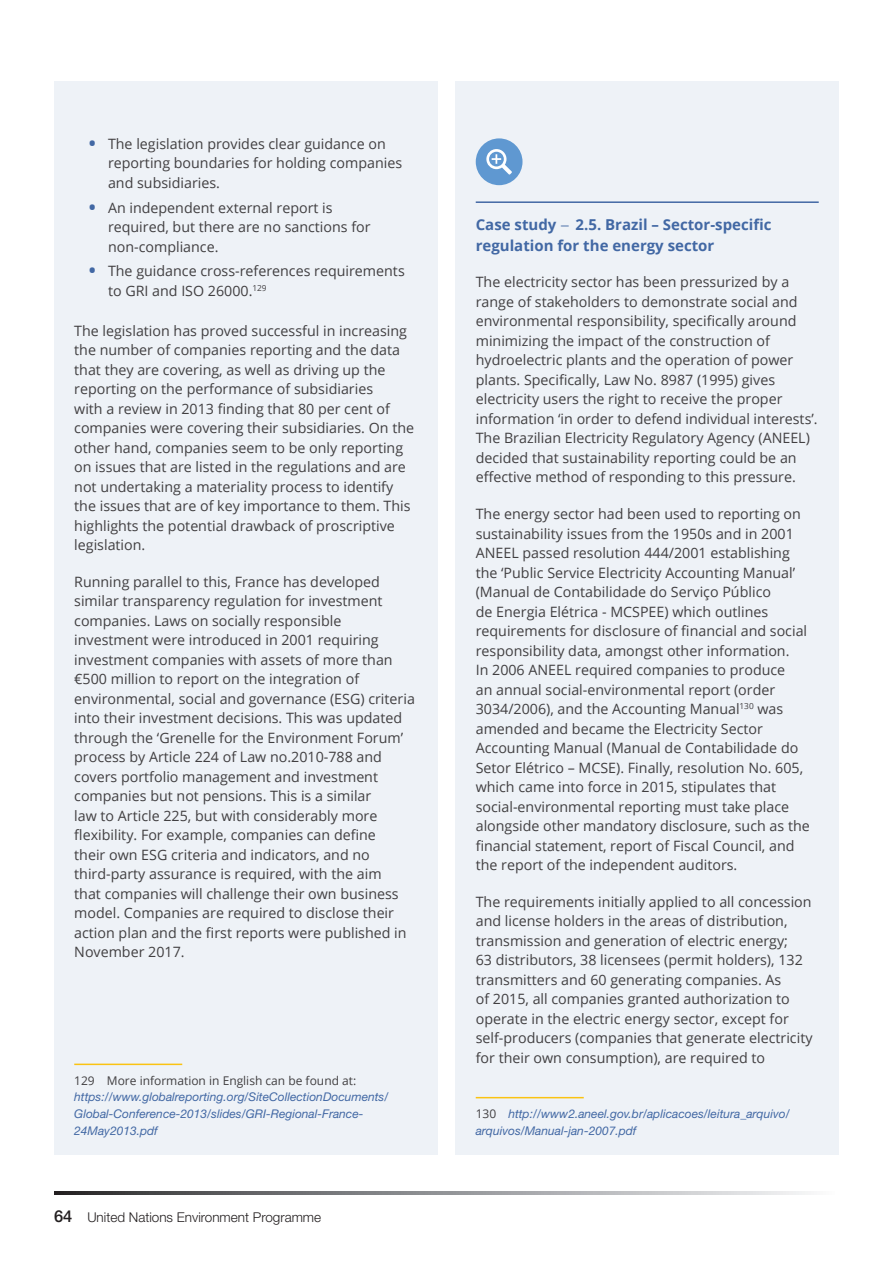
<style>
.page{position:relative;width:893px;height:1263px;background:#fff}
.page>*{position:absolute;margin:0;border:0;box-sizing:border-box;transform-origin:0 0}
.Case_Study_Title{font:700 15px/21px "Open Sans";color:#4268a4}
.Body_text{font:14.25px/19.5px "Open Sans";color:#413f41}
.t1{font:300 13.5px "Helvetica Neue LT Std";color:#231f20}
.Footnote{font:italic 12px/16.6px "Helvetica Neue LT Std";color:#4268a4}
.s1{font-size:24px;color:#4268a4}
.s2{font-family:"Open Sans";font-style:normal;color:#413f41}
.s3{font-weight:500;font-size:16.5px}
.s4{font-family:"Myriad Pro";font-weight:400}
</style>
<div class="page">
<svg style="left:55px;top:1192px;width:753px;height:2px;background:#8e8f92"></svg>
<div style="left:54px;top:81px;width:383px;height:1074px;background:#eef2f7"></div>
<hr style="left:74px;top:1063px;width:108px;height:2px;background:#fac312">
<div style="left:455px;top:81px;width:384px;height:1074px;background:#eef2f7"></div>
<hr style="left:476px;top:201px;width:343px;height:2px;background:#4268a4">
<div style="left:476px;top:138px;width:46px;height:47px;background:#5f98d1;border-radius:50%"></div>
<svg style="left:486px;top:149px;width:26px;height:26px"></svg>
<hr style="left:476px;top:1097px;width:108px;height:1px;background:#fac312">
<p class="Body_text" style="left:108px;top:133px;width:296px;text-indent:-20px"><span class="s1">•</span> The legislation provides clear guidance on reporting boundaries for holding companies and subsidiaries.</p>
<p class="Body_text" style="left:108px;top:197px;width:264px;text-indent:-20px"><span class="s1">•</span> An independent external report is required, but there are no sanctions for non-compliance.</p>
<p class="Body_text" style="left:108px;top:261px;width:298px;text-indent:-20px"><span class="s1">•</span> The guidance cross-references requirements to GRI and ISO 26000.<sup>129</sup></p>
<p class="Body_text" style="left:74px;top:320px;width:341px">The legislation has proved successful in increasing the number of companies reporting and the data that they are covering, as well as driving up the reporting on the performance of subsidiaries<br>with a review in 2013 finding that 80 per cent of companies were covering their subsidiaries. On the other hand, companies seem to be only reporting on issues that are listed in the regulations and are not undertaking a materiality process to identify the issues that are of key importance to them. This highlights the potential drawback of proscriptive legislation.</p>
<p class="Body_text" style="left:74px;top:571px;width:342px">Running parallel to this, France has developed similar transparency regulation for investment companies. Laws on socially responsible investment were introduced in 2001 requiring investment companies with assets of more than €500 million to report on the integration of environmental, social and governance (ESG) criteria into their investment decisions. This was updated through the ‘Grenelle for the Environment Forum’ process by Article 224 of Law no.2010-788 and covers portfolio management and investment companies but not pensions. This is a similar<br>law to Article 225, but with considerably more flexibility. For example, companies can define<br>their own ESG criteria and indicators, and no third-party assurance is required, with the aim<br>that companies will challenge their own business model. Companies are required to disclose their action plan and the first reports were published in November 2017.</p>
<p class="Footnote" style="left:74px;top:1072px;width:316px"><span class="s2">129 More information in English can be found at: </span>https://www.globalreporting.org/SiteCollectionDocuments/ Global-Conference-2013/slides/GRI-Regional-France-24May2013.pdf</p>
<p class="t1" style="left:54px;top:1208px;width:269px"><span class="s3">64</span> United Nations Environment Programme</p>
<p class="Case_Study_Title" style="left:476px;top:214px;width:297px">Case study <span class="s4">−</span> 2.5. Brazil – Sector-specific regulation for the energy sector</p>
<p class="Body_text" style="left:476px;top:272px;width:343px">The electricity sector has been pressurized by a range of stakeholders to demonstrate social and environmental responsibility, specifically around minimizing the impact of the construction of hydroelectric plants and the operation of power plants. Specifically, Law No. 8987 (1995) gives electricity users the right to receive the proper information ‘in order to defend individual interests’.<br>The Brazilian Electricity Regulatory Agency (ANEEL) decided that sustainability reporting could be an effective method of responding to this pressure.</p>
<p class="Body_text" style="left:476px;top:504px;width:336px">The energy sector had been used to reporting on sustainability issues from the 1950s and in 2001<br>ANEEL passed resolution 444/2001 establishing the ‘Public Service Electricity Accounting Manual’ (Manual de Contabilidade do Serviço Público<br>de Energia Elétrica - MCSPEE) which outlines requirements for disclosure of financial and social responsibility data, amongst other information.<br>In 2006 ANEEL required companies to produce<br>an annual social-environmental report (order 3034/2006), and the Accounting Manual<sup>130</sup> was amended and became the Electricity Sector Accounting Manual (Manual de Contabilidade do Setor Elétrico – MCSE). Finally, resolution No. 605, which came into force in 2015, stipulates that social-environmental reporting must take place alongside other mandatory disclosure, such as the financial statement, report of Fiscal Council, and the report of the independent auditors.</p>
<p class="Body_text" style="left:476px;top:891px;width:338px">The requirements initially applied to all concession and license holders in the areas of distribution, transmission and generation of electric energy;<br>63 distributors, 38 licensees (permit holders), 132 transmitters and 60 generating companies. As<br>of 2015, all companies granted authorization to operate in the electric energy sector, except for self-producers (companies that generate electricity for their own consumption), are required to</p>
<p class="Footnote" style="left:476px;top:1105px;width:315px"><span class="s2">130</span> http://www2.aneel.gov.br/aplicacoes/leitura_arquivo/ arquivos/Manual-jan-2007.pdf</p>
</div>
